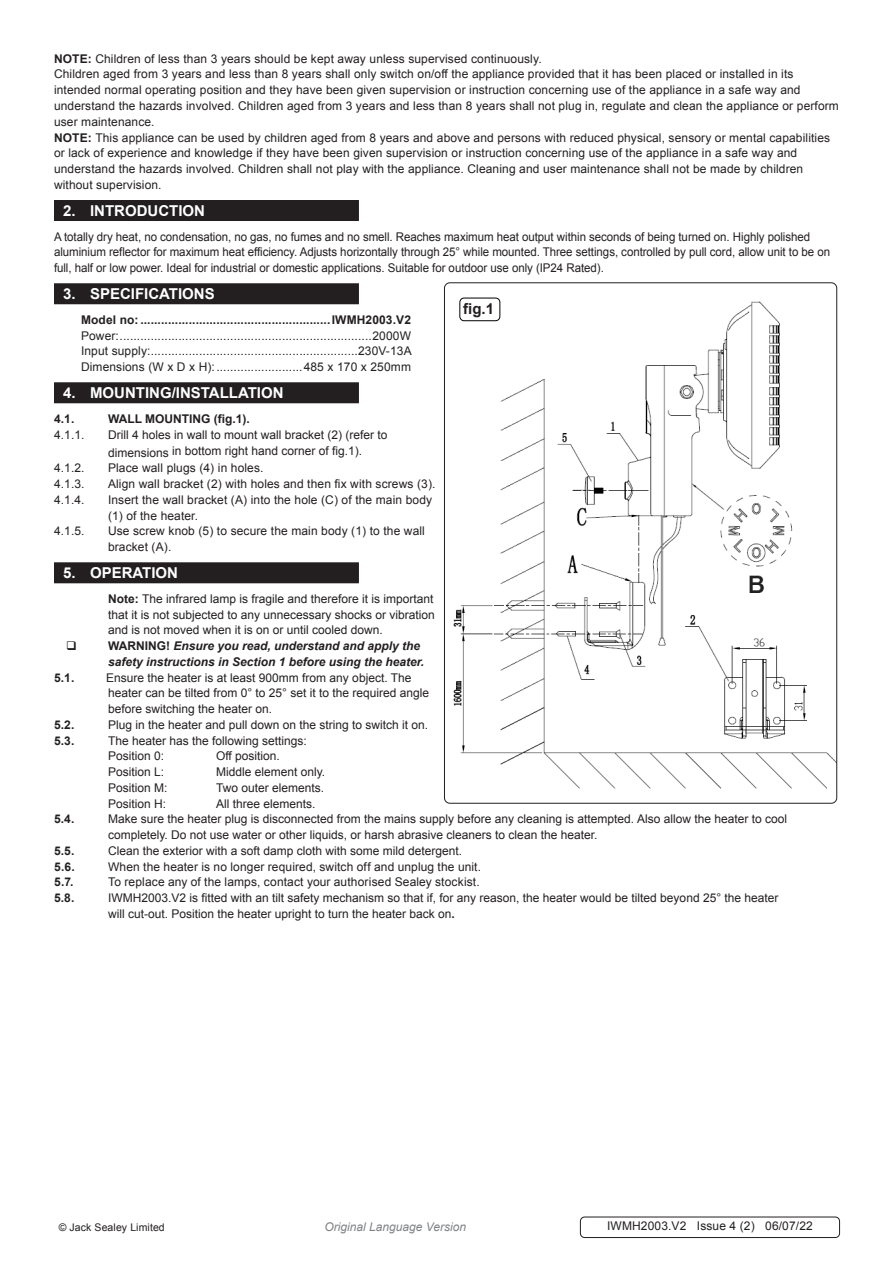
<style>
.page{position:relative;width:893px;height:1263px;background:#fff}
.page>*{position:absolute;margin:0;border:0;box-sizing:border-box;transform-origin:0 0}
.t1{font:700 15px "Arial";color:#fff}
.t2{font:700 15px "Arial";color:#231f20}
.Body{font:12px/15.8px "Arial";color:#231f20}
.Body-2{font:12px/15.8px "Arial";color:#231f20;scale:.96 1}
.Specifications__Tabb{font:12px "Arial";letter-spacing:.01em;color:#231f20}
.Specifications__Tabb-2{font:700 12px "Arial";letter-spacing:.01em;color:#231f20}
.t3{font:italic 700 12px/15.8px "Arial";color:#231f20}
.Body__Footer{font:12px "Arial";letter-spacing:.01em;color:#231f20}
.t4{font:italic 12px "Arial";color:#808285}
.Body__Justified__7pt{font:10.5px "Arial";letter-spacing:.01em;color:#231f20}
.s1{font-weight:700}
.s2{font-style:normal}
</style>
<div class="page">
<div style="left:54px;top:200px;width:305px;height:21px;background:#231f20"></div>
<div style="left:54px;top:283px;width:305px;height:21px;background:#231f20"></div>
<div style="left:54px;top:382px;width:305px;height:21px;background:#231f20"></div>
<div style="left:54px;top:562px;width:305px;height:21px;background:#231f20"></div>
<img style="left:453px;top:297px;width:382px;height:492px">
<div style="left:460px;top:298px;width:40px;height:23px;background:#fff;border-radius:4px"></div>
<div style="left:459px;top:298px;width:41px;height:23px;border:1px solid #000;border-radius:4px"></div>
<div style="left:580px;top:1216px;width:260px;height:22px;border:1px solid #231f20;border-radius:4px"></div>
<p class="Body" style="left:54px;top:51px;width:489px"><span class="s1">NOTE:</span> Children of less than 3 years should be kept away unless supervised continuously.</p>
<p class="Body" style="left:54px;top:67px;width:786px">Children aged from 3 years and less than 8 years shall only switch on/off the appliance provided that it has been placed or installed in its intended normal operating position and they have been given supervision or instruction concerning use of the appliance in a safe way and understand the hazards involved. Children aged from 3 years and less than 8 years shall not plug in, regulate and clean the appliance or perform user maintenance.</p>
<p class="Body" style="left:54px;top:130px;width:778px"><span class="s1">NOTE:</span> This appliance can be used by children aged from 8 years and above and persons with reduced physical, sensory or mental capabilities or lack of experience and knowledge if they have been given supervision or instruction concerning use of the appliance in a safe way and understand the hazards involved. Children shall not play with the appliance. Cleaning and user maintenance shall not be made by children without supervision.</p>
<p class="t1" style="left:63px;top:200px;width:143px">2. INTRODUCTION</p>
<p class="Body-2" style="left:54px;top:229px;width:810px">A totally dry heat, no condensation, no gas, no fumes and no smell. Reaches maximum heat output within seconds of being turned on. Highly polished aluminium reflector for maximum heat efficiency. Adjusts horizontally through 25° while mounted. Three settings, controlled by pull cord, allow unit to be on full, half or low power. Ideal for industrial or domestic applications. Suitable for outdoor use only (IP24 Rated).</p>
<p class="t1" style="left:63px;top:284px;width:153px">3. SPECIFICATIONS</p>
<p class="Specifications__Tabb-2" style="left:81px;top:312px;width:331px">Model no:.......................................................IWMH2003.V2</p>
<p class="Specifications__Tabb" style="left:81px;top:327px;width:331px">Power:.........................................................................2000W</p>
<p class="Specifications__Tabb" style="left:81px;top:343px;width:332px">Input supply:............................................................230V-13A</p>
<p class="Specifications__Tabb" style="left:81px;top:359px;width:331px">Dimensions (W x D x H):.........................485 x 170 x 250mm</p>
<p class="t1" style="left:63px;top:383px;width:222px">4. MOUNTING/INSTALLATION</p>
<p class="Specifications__Tabb-2" style="left:54px;top:411px;width:22px">4.1.</p>
<p class="Specifications__Tabb-2" style="left:108px;top:411px;width:143px">WALL MOUNTING (fig.1).</p>
<p class="Body" style="left:54px;top:427px;width:32px">4.1.1.</p>
<p class="Body" style="left:108px;top:426px;width:281px;line-height:16.5px">Drill 4 holes in wall to mount wall bracket (2) (refer to dimensions in bottom right hand corner of fig.1).</p>
<p class="Body" style="left:54px;top:460px;width:32px">4.1.2.</p>
<p class="Body" style="left:108px;top:460px;width:157px">Place wall plugs (4) in holes.</p>
<p class="Body" style="left:54px;top:476px;width:32px">4.1.3.</p>
<p class="Body" style="left:108px;top:476px;width:329px">Align wall bracket (2) with holes and then fix with screws (3).</p>
<p class="Body" style="left:54px;top:492px;width:32px">4.1.4.</p>
<p class="Body" style="left:108px;top:492px;width:326px">Insert the wall bracket (A) into the hole (C) of the main body (1) of the heater.</p>
<p class="Body" style="left:54px;top:523px;width:32px">4.1.5.</p>
<p class="Body" style="left:108px;top:523px;width:318px">Use screw knob (5) to secure the main body (1) to the wall bracket (A).</p>
<p class="t1" style="left:63px;top:563px;width:117px">5. OPERATION</p>
<p class="Body" style="left:108px;top:591px;width:328px;text-align:justify"><span class="s1">Note:</span> The infrared lamp is fragile and therefore it is important that it is not subjected to any unnecessary shocks or vibration and is not moved when it is on or until cooled down.</p>
<p class="t3" style="left:108px;top:638px;width:318px"><span class="s2">WARNING!</span> Ensure you read, understand and apply the safety instructions in Section 1 before using the heater.</p>
<p class="Specifications__Tabb-2" style="left:54px;top:669px;width:22px">5.1.</p>
<p class="Body" style="left:106px;top:670px;width:324px">Ensure the heater is at least 900mm from any object. The heater can be tilted from 0° to 25° set it to the required angle before switching the heater on.</p>
<p class="Specifications__Tabb-2" style="left:54px;top:717px;width:22px">5.2.</p>
<p class="Body" style="left:108px;top:717px;width:322px">Plug in the heater and pull down on the string to switch it on.</p>
<p class="Specifications__Tabb-2" style="left:54px;top:732px;width:22px">5.3.</p>
<p class="Body" style="left:108px;top:733px;width:200px">The heater has the following settings:</p>
<p class="Body" style="left:108px;top:748px;width:58px">Position 0:</p>
<p class="Body" style="left:216px;top:748px;width:65px">Off position.</p>
<p class="Body" style="left:108px;top:764px;width:58px">Position L:</p>
<p class="Body" style="left:216px;top:764px;width:111px">Middle element only.</p>
<p class="Body" style="left:108px;top:780px;width:61px">Position M:</p>
<p class="Body" style="left:216px;top:780px;width:110px">Two outer elements.</p>
<p class="Body" style="left:108px;top:796px;width:60px">Position H:</p>
<p class="Body" style="left:216px;top:796px;width:101px">All three elements.</p>
<p class="Specifications__Tabb-2" style="left:54px;top:811px;width:22px">5.4.</p>
<p class="Body" style="left:108px;top:811px;width:681px">Make sure the heater plug is disconnected from the mains supply before any cleaning is attempted. Also allow the heater to cool</p>
<p class="Body" style="left:108px;top:827px;width:491px">completely. Do not use water or other liquids, or harsh abrasive cleaners to clean the heater.</p>
<p class="Specifications__Tabb-2" style="left:54px;top:843px;width:22px">5.5.</p>
<p class="Body" style="left:108px;top:843px;width:356px">Clean the exterior with a soft damp cloth with some mild detergent.</p>
<p class="Specifications__Tabb-2" style="left:54px;top:858px;width:22px">5.6.</p>
<p class="Body" style="left:108px;top:859px;width:375px">When the heater is no longer required, switch off and unplug the unit.</p>
<p class="Specifications__Tabb-2" style="left:54px;top:874px;width:21px">5.7.</p>
<p class="Body" style="left:108px;top:874px;width:373px">To replace any of the lamps, contact your authorised Sealey stockist.</p>
<p class="Specifications__Tabb-2" style="left:54px;top:890px;width:22px">5.8.</p>
<p class="Body" style="left:108px;top:890px;width:672px">IWMH2003.V2 is fitted with an tilt safety mechanism so that if, for any reason, the heater would be tilted beyond 25° the heater will cut-out. Position the heater upright to turn the heater back on<span class="s1">.</span></p>
<p class="t2" style="left:463px;top:299px;width:32px">fig.1</p>
<p class="Body__Justified__7pt" style="left:59px;top:1220px;width:108px">© Jack Sealey Limited</p>
<p class="t4" style="left:324px;top:1219px;width:143px">Original Language Version</p>
<p class="Body__Footer" style="left:607px;top:1218px;width:207px">IWMH2003.V2 Issue 4 (2) 06/07/22</p>
</div>
